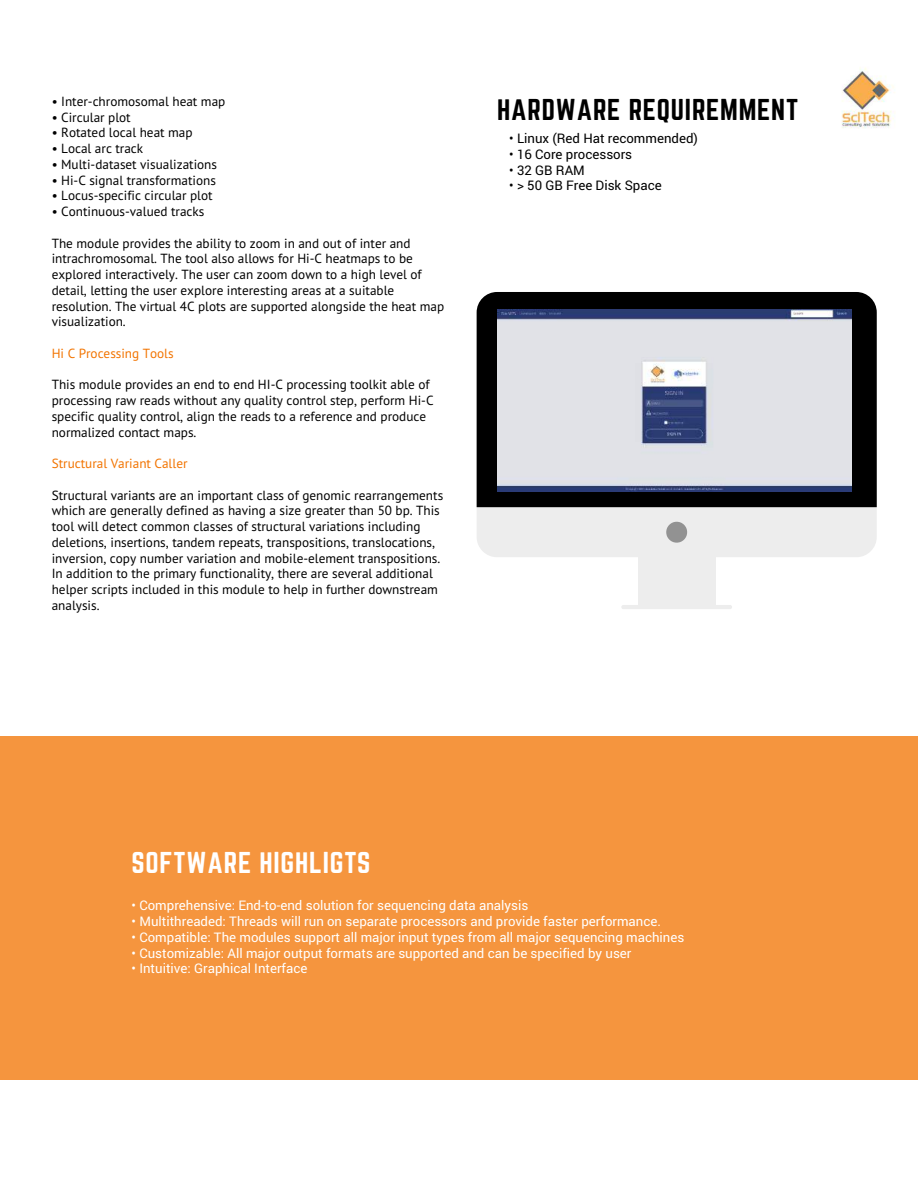
<style>
.page{position:relative;width:918px;height:1188px;background:#fff}
.page>*{position:absolute;margin:0;border:0;box-sizing:border-box;transform-origin:0 0}
.t1{font:26.4px "Norwester";letter-spacing:.03em;color:#000}
.t2{font:26.4px "Norwester";letter-spacing:.03em;color:#fff}
.t3{font:13.2px/15.8px "PT Sans";color:#000}
.t4{font:13.2px "Roboto";color:#fff}
.t5{font:13.2px "Roboto";color:#000}
.t6{font:13.2px "PT Sans";color:#f27400}
</style>
<div class="page">
<img style="left:841px;top:67px;width:53px;height:62px">
<div style="left:638px;top:537px;width:77px;height:69px;background:#ededed"></div>
<div style="left:477px;top:507px;width:400px;height:50px;background:#ededed"></div>
<div style="left:477px;top:292px;width:400px;height:215px;background:#000"></div>
<svg style="left:666px;top:522px;width:21px;height:21px"></svg>
<hr style="left:621px;top:605px;width:111px;height:4px;background:#ededed;border-radius:2px">
<img style="left:497px;top:309px;width:355px;height:183px">
<div style="left:0;top:737px;width:918px;height:343px;background:#f5953e"></div>
<p class="t3" style="left:52px;top:93px;width:175px">• Inter-chromosomal heat map</p>
<p class="t3" style="left:52px;top:109px;width:81px">• Circular plot</p>
<p class="t3" style="left:52px;top:125px;width:142px">• Rotated local heat map</p>
<p class="t3" style="left:52px;top:140px;width:93px">• Local arc track</p>
<p class="t3" style="left:52px;top:156px;width:167px">• Multi-dataset visualizations</p>
<p class="t3" style="left:52px;top:172px;width:166px">• Hi-C signal transformations</p>
<p class="t3" style="left:52px;top:188px;width:162px">• Locus-specific circular plot</p>
<p class="t3" style="left:52px;top:203px;width:154px">• Continuous-valued tracks</p>
<p class="t3" style="left:52px;top:235px;width:394px">The module provides the ability to zoom in and out of inter and intrachromosomal. The tool also allows for Hi-C heatmaps to be explored interactively. The user can zoom down to a high level of detail, letting the user explore interesting areas at a suitable resolution. The virtual 4C plots are supported alongside the heat map visualization.</p>
<p class="t6" style="left:52px;top:345px;width:123px">Hi C Processing Tools</p>
<p class="t3" style="left:52px;top:377px;width:383px">This module provides an end to end HI-C processing toolkit able of processing raw reads without any quality control step, perform Hi-C specific quality control, align the reads to a reference and produce normalized contact maps.</p>
<p class="t6" style="left:52px;top:455px;width:137px">Structural Variant Caller</p>
<p class="t3" style="left:52px;top:487px;width:393px">Structural variants are an important class of genomic rearrangements which are generally defined as having a size greater than 50 bp. This tool will detect common classes of structural variations including deletions, insertions, tandem repeats, transpositions, translocations, inversion, copy number variation and mobile-element transpositions.<br>In addition to the primary functionality, there are several additional helper scripts included in this module to help in further downstream analysis.</p>
<h1 class="t1" style="left:497px;top:97px;width:302px">HARDWARE REQUIREMMENT</h1>
<p class="t5" style="left:509px;top:129px;width:190px">• Linux (Red Hat recommended)</p>
<p class="t5" style="left:509px;top:145px;width:124px">• 16 Core processors</p>
<p class="t5" style="left:509px;top:161px;width:77px">• 32 GB RAM</p>
<p class="t5" style="left:509px;top:177px;width:154px">• &gt; 50 GB Free Disk Space</p>
<h1 class="t2" style="left:132px;top:850px;width:240px">SOFTWARE HIGHLIGTS</h1>
<p class="t4" style="left:132px;top:897px;width:398px">• Comprehensive: End-to-end solution for sequencing data analysis</p>
<p class="t4" style="left:132px;top:912px;width:531px">• Multithreaded: Threads will run on separate processors and provide faster performance.</p>
<p class="t4" style="left:132px;top:928px;width:554px">• Compatible: The modules support all major input types from all major sequencing machines</p>
<p class="t4" style="left:132px;top:944px;width:501px">• Customizable: All major output formats are supported and can be specified by user</p>
<p class="t4" style="left:132px;top:960px;width:177px">• Intuitive: Graphical Interface</p>
</div>
